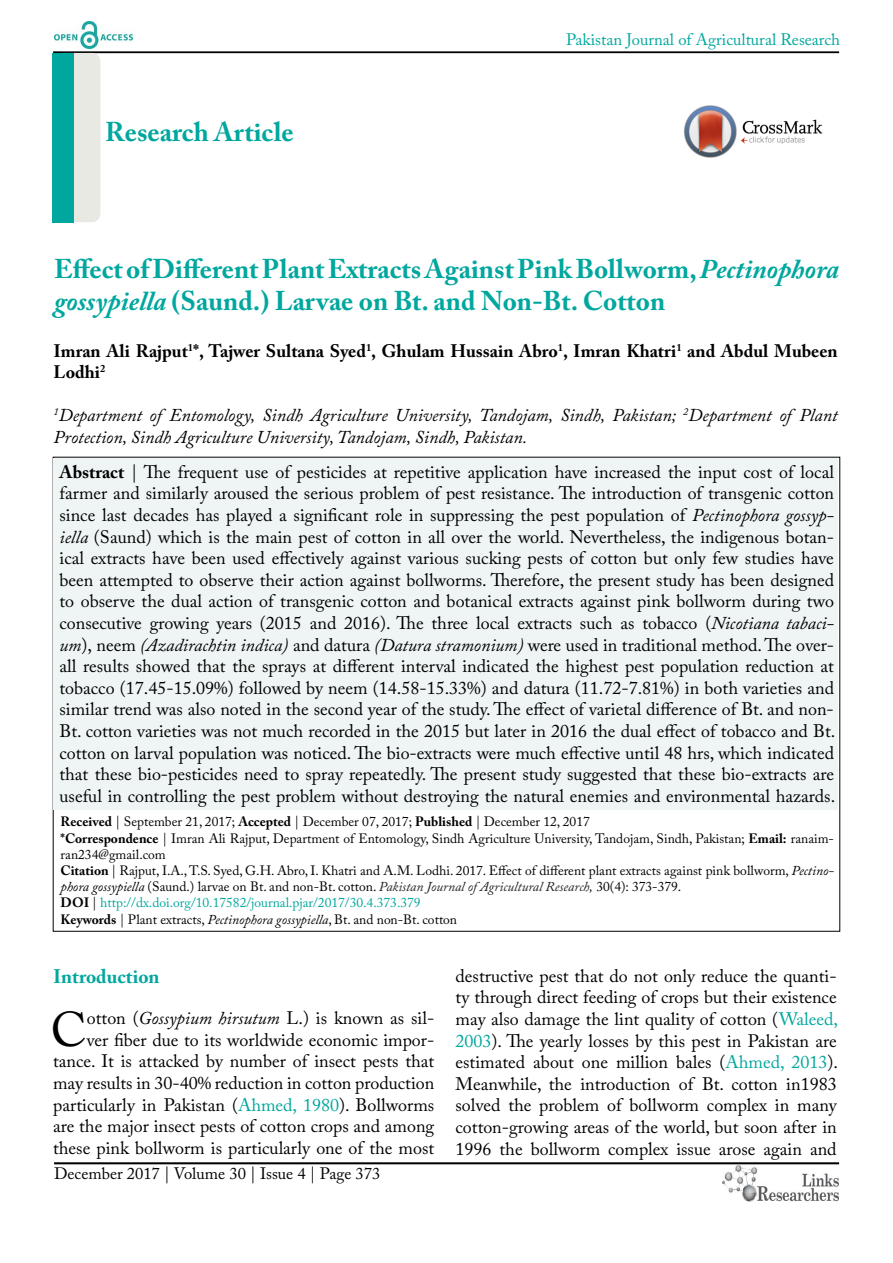
<style>
.page{position:relative;width:893px;height:1263px;background:#fff}
.page>*{position:absolute;margin:0;border:0;box-sizing:border-box;transform-origin:0 0}
.t1{font:48.45px "Adobe Caslon Pro";color:#000}
.t2{font:700 27px/32.4px "Adobe Caslon Pro";color:#00a79e}
.t3{font:700 19.5px "Adobe Caslon Pro";color:#00a79e}
.t4{font:18px/21.6px "Adobe Caslon Pro";color:#000;text-align:justify}
.t5{font:italic 18px/21.6px "Adobe Caslon Pro";color:#000}
.t6{font:700 18px/21.6px "Adobe Caslon Pro";color:#000}
.t7{font:16.5px "Adobe Caslon Pro";color:#00a79e}
.t8{font:16.5px "Adobe Caslon Pro";color:#000}
.t9{font:13.5px/16.2px "Adobe Caslon Pro";color:#000}
.s1{font-style:italic}
.s2{font-weight:700}
.s3{font-style:italic;color:#222}
.s4{color:#00a79e}
</style>
<div class="page">
<hr style="left:53px;top:51px;width:786px;height:2px;background:#000">
<hr style="left:54px;top:1162px;width:785px;height:2px;background:#000">
<img style="left:722px;top:1166px;width:117px;height:36px">
<img style="left:54px;top:22px;width:78px;height:27px">
<div style="left:54px;top:53px;width:46px;height:169px;background:#e9e9e4;border-radius:9px"></div>
<div style="left:53px;top:53px;width:21px;height:169px;background:#00a79e"></div>
<div style="left:54px;top:458px;width:784px;height:352px;background:#eef5f4"></div>
<img style="left:684px;top:105px;width:139px;height:53px">
<h2 class="t2" style="left:105px;top:116px;width:190px">Research Article</h2>
<p class="t7" style="left:566px;top:30px;width:276px">Pakistan Journal of Agricultural Research</p>
<h2 class="t2" style="left:54px;top:252px;width:786px">Effect of Different Plant Extracts Against Pink Bollworm, <span class="s1">Pectinophora gossypiella</span> (Saund.) Larvae on Bt. and Non-Bt. Cotton</h2>
<p class="t6" style="left:53px;top:340px;width:786px">Imran Ali Rajput<sup>1</sup>*, Tajwer Sultana Syed<sup>1</sup>, Ghulam Hussain Abro<sup>1</sup>, Imran Khatri<sup>1</sup> and Abdul Mubeen<br>Lodhi<sup>2</sup></p>
<p class="t5" style="left:53px;top:404px;width:786px"><sup>1</sup>Department of Entomology, Sindh Agriculture University, Tandojam, Sindh, Pakistan; <sup>2</sup>Department of Plant<br>Protection, Sindh Agriculture University, Tandojam, Sindh, Pakistan.</p>
<p class="t4" style="left:60px;top:461px;width:777px"><span class="s2">Abstract</span> | The frequent use of pesticides at repetitive application have increased the input cost of local farmer and similarly aroused the serious problem of pest resistance. The introduction of transgenic cotton since last decades has played a significant role in suppressing the pest population of <span class="s1">Pectinophora gossyp&shy;iella</span> (Saund) which is the main pest of cotton in all over the world. Nevertheless, the indigenous botan&shy;ical extracts have been used effectively against various sucking pests of cotton but only few studies have been attempted to observe their action against bollworms. Therefore, the present study has been designed to observe the dual action of transgenic cotton and botanical extracts against pink bollworm during two consecutive growing years (2015 and 2016). The three local extracts such as tobacco (<span class="s1">Nicotiana tabaci&shy;um</span>), neem <span class="s1">(Azadirachtin indica)</span> and datura <span class="s1">(Datura stramonium)</span> were used in traditional method. The over&shy;all results showed that the sprays at different interval indicated the highest pest population reduction at tobacco (17.45-15.09%) followed by neem (14.58-15.33%) and datura (11.72-7.81%) in both varieties and similar trend was also noted in the second year of the study. The effect of varietal difference of Bt. and non-Bt. cotton varieties was not much recorded in the 2015 but later in 2016 the dual effect of tobacco and Bt. cotton on larval population was noticed. The bio-extracts were much effective until 48 hrs, which indicated that these bio-pesticides need to spray repeatedly. The present study suggested that these bio-extracts are useful in controlling the pest problem without destroying the natural enemies and environmental hazards.</p>
<p class="t9" style="left:61px;top:814px;width:775px"><span class="s2">Received</span> | September 21, 2017; <span class="s2">Accepted</span> | December 07, 2017; <span class="s2">Published</span> | December 12, 2017<br><span class="s2">*Correspondence</span> | Imran Ali Rajput, Department of Entomology, Sindh Agriculture University, Tandojam, Sindh, Pakistan; <span class="s2">Email:</span> ranaim&shy;ran234@gmail.com<br><span class="s2">Citation</span> | Rajput, I.A., T.S. Syed, G.H. Abro, I. Khatri and A.M. Lodhi. 2017. Effect of different plant extracts against pink bollworm, <span class="s1">Pectino&shy;phora gossypiella</span> (Saund.) larvae on Bt. and non-Bt. cotton. <span class="s3">Pakistan Journal of Agricultural Research</span><span class="s1">,</span> 30(4): 373-379.<br><span class="s2">DOI</span> | <span class="s4">http://dx.doi.org/10.17582/journal.pjar/2017/30.4.373.379<br></span><span class="s2">Keywords</span> | Plant extracts, <span class="s1">Pectinophora gossypiella</span>, Bt. and non-Bt. cotton</p>
<p class="t3" style="left:53px;top:965px;width:108px">Introduction</p>
<h1 class="t1" style="left:51px;top:1001px;width:38px">C</h1>
<p class="t4" style="left:53px;top:1007px;width:383px;text-align:right">otton (<span class="s1">Gossypium hirsutum</span> L.) is known as sil-<br>ver fiber due to its worldwide economic impor&shy;tance. It is attacked by number of insect pests that may results in 30-40% reduction in cotton production particularly in Pakistan (<span class="s4">Ahmed, 1980</span>). Bollworms are the major insect pests of cotton crops and among these pink bollworm is particularly one of the most</p>
<p class="t8" style="left:54px;top:1164px;width:328px">December 2017 | Volume 30 | Issue 4 | Page 373</p>
<p class="t4" style="left:456px;top:965px;width:384px">destructive pest that do not only reduce the quanti&shy;ty through direct feeding of crops but their existence may also damage the lint quality of cotton (<span class="s4">Waleed, 2003</span>). The yearly losses by this pest in Pakistan are estimated about one million bales (<span class="s4">Ahmed, 2013</span>).<br>Meanwhile, the introduction of Bt. cotton in1983 solved the problem of bollworm complex in many cotton-growing areas of the world, but soon after in 1996 the bollworm complex issue arose again and</p>
</div>
